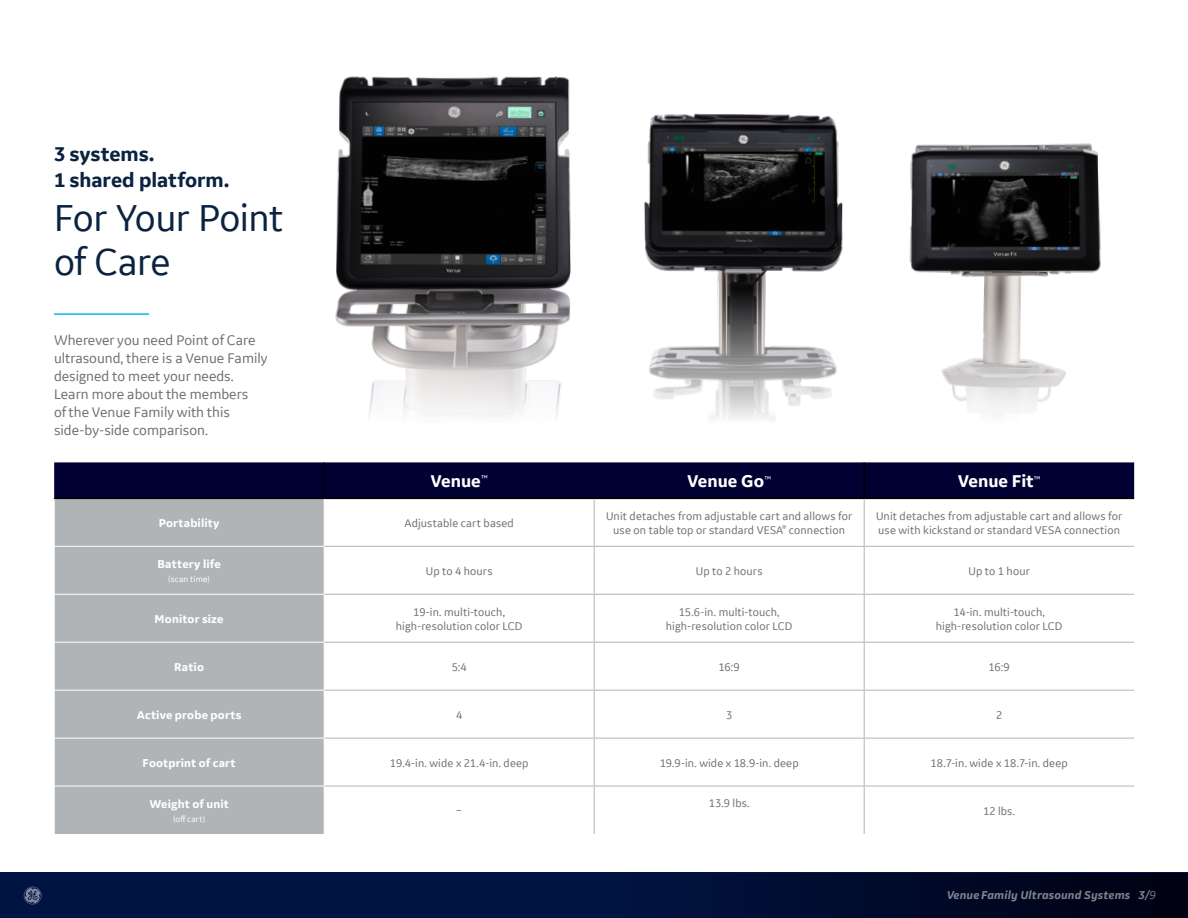
<style>
.page{position:relative;width:1188px;height:918px;background:#fff}
.page>*{position:absolute;margin:0;border:0;box-sizing:border-box;transform-origin:0 0}
.t1{font:40.5px/44.2px "GE Inspira Sans";letter-spacing:-.015em;color:#0c2340}
.t2{font:700 21px/25.2px "GE Inspira Sans";color:#0c2340}
.t3{font:700 18px "GE Inspira Sans";letter-spacing:-.005em;color:#fff}
.t4{font:15px/18px "GE Inspira Sans";color:#6d6e71}
.t5{font:12px/14.4px "GE Inspira Sans";letter-spacing:.01em;color:#6d6e71;text-align:center}
.t6{font:700 12px "GE Inspira Sans";letter-spacing:.01em;color:#fff}
.t7{font:italic 700 12px "GE Inspira Sans";letter-spacing:.01em;color:#fff}
.t8{font:9px "GE Inspira Sans";letter-spacing:.02em;color:#fff}
.s1{font-weight:400}
</style>
<div class="page">
<img style="left:338px;top:76px;width:501px;height:75px">
<img style="left:915px;top:143px;width:180px;height:8px">
<hr style="left:54px;top:313px;width:95px;height:2px;background:#00bce7">
<div style="left:54px;top:462px;width:1080px;height:36px;background:#003"></div>
<div style="left:55px;top:499px;width:269px;height:335px;background:#b1b4b6"></div>
<hr style="left:863px;top:462px;width:2px;height:36px;background:#000">
<hr style="left:54px;top:498px;width:270px;height:1px;background:#000">
<hr style="left:324px;top:498px;width:270px;height:1px;background:#000">
<hr style="left:594px;top:498px;width:270px;height:1px;background:#000">
<hr style="left:864px;top:498px;width:270px;height:1px;background:#000">
<hr style="left:594px;top:499px;width:1px;height:47px;background:#b1b4b6">
<hr style="left:864px;top:499px;width:1px;height:47px;background:#b1b4b6">
<hr style="left:324px;top:546px;width:270px;height:1px;background:#b1b4b6">
<hr style="left:594px;top:546px;width:270px;height:1px;background:#b1b4b6">
<hr style="left:594px;top:547px;width:1px;height:47px;background:#b1b4b6">
<hr style="left:864px;top:546px;width:270px;height:1px;background:#b1b4b6">
<hr style="left:864px;top:547px;width:1px;height:47px;background:#b1b4b6">
<hr style="left:324px;top:594px;width:270px;height:1px;background:#b1b4b6">
<hr style="left:594px;top:594px;width:270px;height:1px;background:#b1b4b6">
<hr style="left:594px;top:595px;width:1px;height:47px;background:#b1b4b6">
<hr style="left:864px;top:594px;width:270px;height:1px;background:#b1b4b6">
<hr style="left:864px;top:595px;width:1px;height:47px;background:#b1b4b6">
<hr style="left:324px;top:642px;width:270px;height:1px;background:#b1b4b6">
<hr style="left:594px;top:642px;width:270px;height:1px;background:#b1b4b6">
<hr style="left:594px;top:643px;width:1px;height:47px;background:#b1b4b6">
<hr style="left:864px;top:642px;width:270px;height:1px;background:#b1b4b6">
<hr style="left:864px;top:643px;width:1px;height:47px;background:#b1b4b6">
<hr style="left:324px;top:690px;width:270px;height:1px;background:#b1b4b6">
<hr style="left:594px;top:690px;width:270px;height:1px;background:#b1b4b6">
<hr style="left:594px;top:691px;width:1px;height:47px;background:#b1b4b6">
<hr style="left:864px;top:690px;width:270px;height:1px;background:#b1b4b6">
<hr style="left:864px;top:691px;width:1px;height:47px;background:#b1b4b6">
<hr style="left:324px;top:738px;width:270px;height:1px;background:#b1b4b6">
<hr style="left:594px;top:738px;width:270px;height:1px;background:#b1b4b6">
<hr style="left:594px;top:738px;width:1px;height:48px;background:#b1b4b6">
<hr style="left:864px;top:738px;width:270px;height:1px;background:#b1b4b6">
<hr style="left:864px;top:738px;width:1px;height:48px;background:#b1b4b6">
<hr style="left:324px;top:786px;width:270px;height:1px;background:#b1b4b6">
<hr style="left:594px;top:786px;width:270px;height:1px;background:#b1b4b6">
<hr style="left:594px;top:786px;width:1px;height:48px;background:#b1b4b6">
<hr style="left:864px;top:786px;width:270px;height:1px;background:#b1b4b6">
<hr style="left:864px;top:786px;width:1px;height:48px;background:#b1b4b6">
<hr style="left:323px;top:462px;width:2px;height:36px;background:#000">
<hr style="left:324px;top:546px;width:1px;height:48px;background:#fff">
<hr style="left:324px;top:594px;width:1px;height:48px;background:#fff">
<hr style="left:324px;top:642px;width:1px;height:48px;background:#fff">
<hr style="left:324px;top:690px;width:1px;height:48px;background:#fff">
<hr style="left:324px;top:738px;width:1px;height:48px;background:#fff">
<hr style="left:324px;top:786px;width:1px;height:48px;background:#fff">
<hr style="left:54px;top:546px;width:270px;height:1px;background:#fff">
<hr style="left:54px;top:594px;width:270px;height:1px;background:#fff">
<hr style="left:54px;top:642px;width:270px;height:1px;background:#fff">
<hr style="left:54px;top:690px;width:270px;height:1px;background:#fff">
<hr style="left:54px;top:738px;width:270px;height:1px;background:#fff">
<hr style="left:54px;top:786px;width:270px;height:1px;background:#fff">
<svg style="left:335px;top:151px;width:766px;height:268px"></svg>
<div style="left:0;top:873px;width:1188px;height:45px;background:linear-gradient(to right,#00194f,#00061e)"></div>
<svg style="left:24px;top:887px;width:18px;height:17px"></svg>
<h2 class="t2" style="left:54px;top:141px;width:177px">3 systems.<br>1 shared platform.</h2>
<h1 class="t1" style="left:54px;top:195px;width:231px">For Your Point of Care</h1>
<p class="t4" style="left:54px;top:331px;width:215px">Wherever you need Point of Care ultrasound, there is a Venue Family designed to meet your needs.<br>Learn more about the members<br>of the Venue Family with this side-by-side comparison.</p>
<h3 class="t3" style="left:430px;top:470px;width:59px">Venue<sup>™</sup></h3>
<h3 class="t3" style="left:687px;top:470px;width:86px">Venue Go<sup>™</sup></h3>
<h3 class="t3" style="left:958px;top:470px;width:84px">Venue Fit<sup>™</sup></h3>
<p class="t6" style="left:159px;top:516px;width:62px">Portability</p>
<p class="t5" style="left:405px;top:516px;width:111px">Adjustable cart based</p>
<p class="t5" style="left:606px;top:508px;width:248px">Unit detaches from adjustable cart and allows for use on table top or standard VESA<sup>®</sup> connection</p>
<p class="t5" style="left:876px;top:508px;width:248px;text-align:left">Unit detaches from adjustable cart and allows for use with kickstand or standard VESA connection</p>
<p class="t6" style="left:157px;top:557px;width:65px">Battery life</p>
<p class="t8" style="left:168px;top:573px;width:43px">(scan time)</p>
<p class="t5" style="left:426px;top:564px;width:68px">Up to 4 hours</p>
<p class="t5" style="left:696px;top:564px;width:68px">Up to 2 hours</p>
<p class="t5" style="left:969px;top:564px;width:63px">Up to 1 hour</p>
<p class="t6" style="left:155px;top:611px;width:71px">Monitor size</p>
<p class="t5" style="left:396px;top:604px;width:128px">19-in. multi-touch, high-resolution color LCD</p>
<p class="t5" style="left:666px;top:604px;width:128px">15.6-in. multi-touch, high-resolution color LCD</p>
<p class="t5" style="left:936px;top:604px;width:128px">14-in. multi-touch, high-resolution color LCD</p>
<p class="t6" style="left:174px;top:659px;width:31px">Ratio</p>
<p class="t5" style="left:452px;top:659px;width:16px">5:4</p>
<p class="t5" style="left:719px;top:659px;width:23px">16:9</p>
<p class="t5" style="left:989px;top:659px;width:23px">16:9</p>
<p class="t6" style="left:137px;top:707px;width:106px">Active probe ports</p>
<p class="t5" style="left:456px;top:707px;width:8px">4</p>
<p class="t5" style="left:726px;top:707px;width:8px">3</p>
<p class="t5" style="left:996px;top:707px;width:8px">2</p>
<p class="t6" style="left:143px;top:755px;width:95px">Footprint of cart</p>
<p class="t5" style="left:390px;top:755px;width:140px">19.4-in. wide x 21.4-in. deep</p>
<p class="t5" style="left:660px;top:755px;width:140px">19.9-in. wide x 18.9-in. deep</p>
<p class="t5" style="left:931px;top:755px;width:139px">18.7-in. wide x 18.7-in. deep</p>
<p class="t6" style="left:149px;top:796px;width:81px">Weight of unit</p>
<p class="t8" style="left:173px;top:813px;width:34px">(off cart)</p>
<p class="t5" style="left:709px;top:796px;width:42px">13.9 lbs.</p>
<p class="t5" style="left:983px;top:803px;width:34px">12 lbs.</p>
<p class="t5" style="left:456px;top:803px;width:7px">–</p>
<p class="t7" style="left:946px;top:888px;width:211px">Venue Family Ultrasound Systems 3/<span class="s1">9</span></p>
</div>
